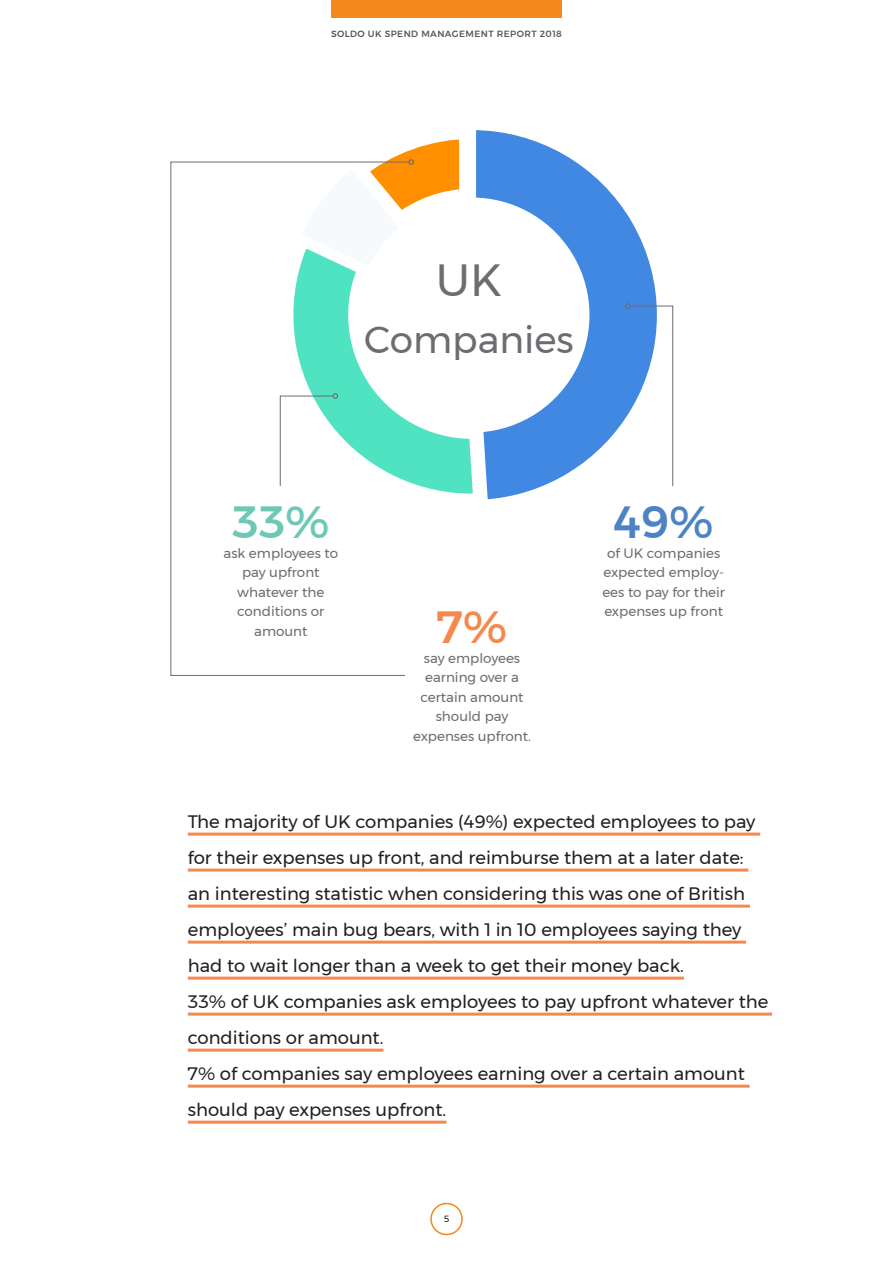
<style>
.page{position:relative;width:893px;height:1263px;background:#fff}
.page>*{position:absolute;margin:0;border:0;box-sizing:border-box;transform-origin:0 0}
.t1{font:500 45px "Montserrat";color:#4c83c4}
.t2{font:500 45px "Montserrat";color:#6dc8b6}
.t3{font:45px "Montserrat";color:#6c6d70}
.t4{font:500 45px "Montserrat";color:#f5884c}
.t5{font:37.5px "Montserrat";color:#6c6d70}
.evidenzia{font:18px/36px "Montserrat";color:#231f20}
.t6{font:13.5px/19.5px "Montserrat";color:#6c6d70;text-align:center}
.t7{font:500 9px "Montserrat";letter-spacing:.05em;color:#57585a}
.t8{font:9px "Montserrat";color:#231f20}
</style>
<div class="page">
<div style="left:331px;top:0;width:231px;height:17px;background:#f5871f"></div>
<div style="left:430px;top:1203px;width:33px;height:32px;border:2px solid #f5871f;border-radius:50%"></div>
<hr style="left:188px;top:833px;width:572px;height:3px;background:#f5884c">
<hr style="left:188px;top:869px;width:560px;height:3px;background:#f5884c">
<hr style="left:188px;top:905px;width:562px;height:3px;background:#f5884c">
<hr style="left:188px;top:941px;width:558px;height:3px;background:#f5884c">
<hr style="left:188px;top:977px;width:496px;height:3px;background:#f5884c">
<hr style="left:188px;top:1013px;width:584px;height:3px;background:#f5884c">
<hr style="left:188px;top:1049px;width:195px;height:3px;background:#f5884c">
<hr style="left:188px;top:1085px;width:562px;height:3px;background:#f5884c">
<hr style="left:188px;top:1121px;width:258px;height:3px;background:#f5884c">
<svg style="left:476px;top:130px;width:181px;height:370px"></svg>
<svg style="left:410px;top:235px;width:74px;height:265px"></svg>
<svg style="left:625px;top:303px;width:48px;height:184px"></svg>
<svg style="left:170px;top:161px;width:240px;height:515px"></svg>
<svg style="left:301px;top:139px;width:171px;height:128px"></svg>
<p class="t7" style="left:331px;top:27px;width:232px">SOLDO UK SPEND MANAGEMENT REPORT 2018</p>
<p class="t3" style="left:436px;top:245px;width:68px">UK</p>
<p class="t5" style="left:364px;top:311px;width:211px">Companies</p>
<p class="t2" style="left:232px;top:487px;width:99px">33%</p>
<p class="t6" style="left:242px;top:563px;width:79px">pay upfront</p>
<p class="t6" style="left:237px;top:582px;width:89px">whatever the</p>
<p class="t6" style="left:237px;top:602px;width:89px">conditions or amount</p>
<p class="t6" style="left:224px;top:543px;width:116px">ask employees to</p>
<p class="t4" style="left:437px;top:592px;width:71px">7%</p>
<p class="t6" style="left:425px;top:668px;width:95px">earning over a</p>
<p class="t6" style="left:420px;top:687px;width:105px">certain amount should pay</p>
<p class="t6" style="left:413px;top:726px;width:119px">expenses upfront.</p>
<p class="t6" style="left:424px;top:648px;width:98px">say employees</p>
<p class="t1" style="left:614px;top:487px;width:101px">49%</p>
<p class="t6" style="left:602px;top:563px;width:124px;text-align:justify">expected employ&shy;ees to pay for their expenses up front</p>
<p class="t6" style="left:607px;top:543px;width:115px">of UK companies</p>
<p class="evidenzia" style="left:188px;top:803px;width:569px">The majority of UK companies (49%) expected employees to pay for their expenses up front, and reimburse them at a later date: an interesting statistic when considering this was one of British employees’ main bug bears, with 1 in 10 employees saying they had to wait longer than a week to get their money back.</p>
<p class="evidenzia" style="left:188px;top:983px;width:582px">33% of UK companies ask employees to pay upfront whatever the conditions or amount.</p>
<p class="evidenzia" style="left:188px;top:1055px;width:559px">7% of companies say employees earning over a certain amount should pay expenses upfront.</p>
<p class="t8" style="left:444px;top:1212px;width:7px">5</p>
</div>
